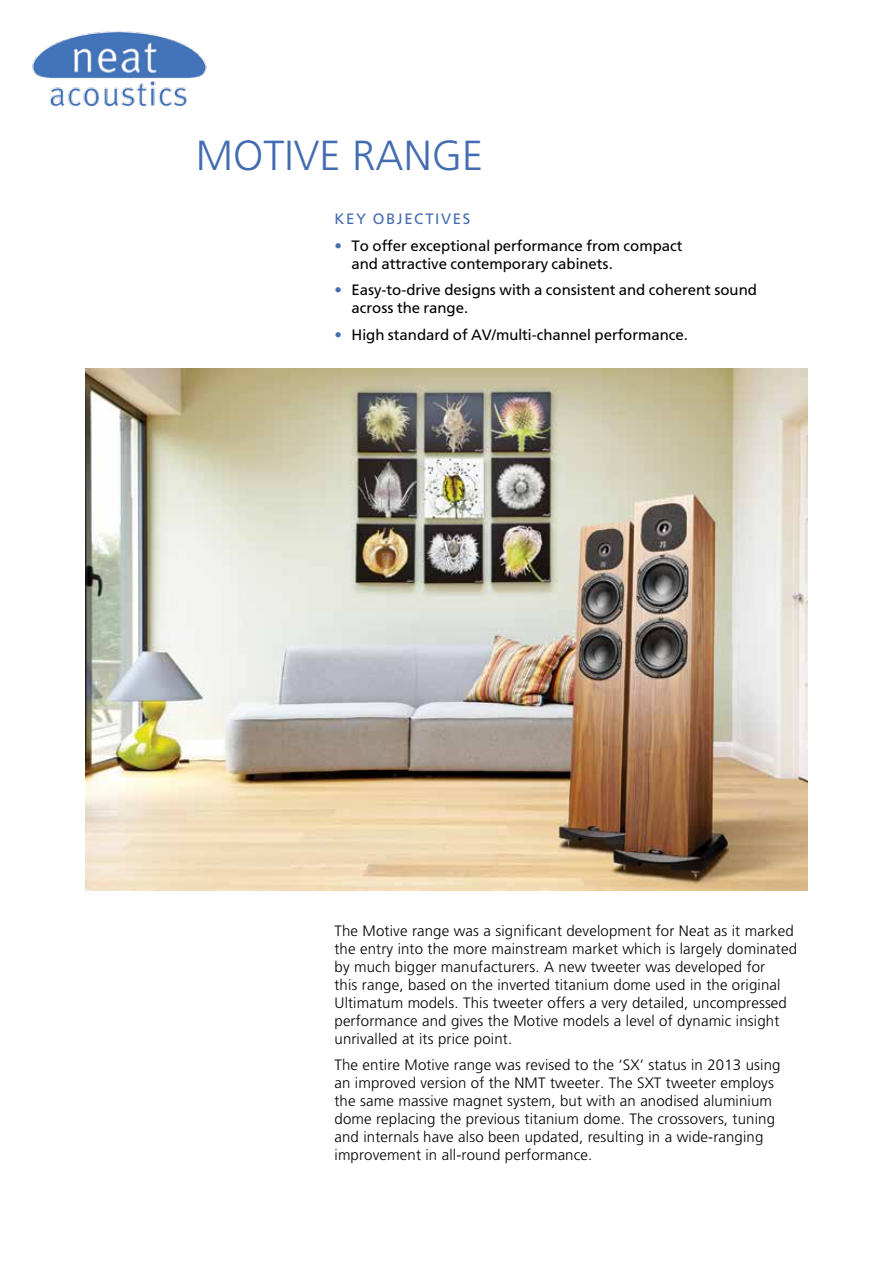
<style>
.page{position:relative;width:893px;height:1263px;background:#fff}
.page>*{position:absolute;margin:0;border:0;box-sizing:border-box;transform-origin:0 0}
.t1{font:300 42px "AG Foreigner";color:#446cb1}
.t2{font:300 15px/18px "AG Foreigner";letter-spacing:.01em;color:#000}
.t3{font:15px/18px "Free Set";color:#000}
.t4{font:15px "Free Set";letter-spacing:.11em;color:#446cb1}
.s1{color:#446cb1}
</style>
<div class="page">
<img style="left:85px;top:368px;width:723px;height:522px">
<img style="left:32px;top:31px;width:175px;height:76px">
<h1 class="t1" style="left:196px;top:133px;width:289px">MOTIVE RANGE</h1>
<p class="t4" style="left:335px;top:210px;width:137px">KEY OBJECTIVES</p>
<p class="t3" style="left:351px;top:236px;width:332px;text-indent:-17px"><span class="s1">•</span> To offer exceptional performance from compact and attractive contemporary cabinets.</p>
<p class="t3" style="left:351px;top:281px;width:407px;text-indent:-17px"><span class="s1">•</span> Easy-to-drive designs with a consistent and coherent sound across the range.</p>
<p class="t3" style="left:334px;top:325px;width:355px"><span class="s1">•</span> High standard of AV/multi-channel performance.</p>
<p class="t2" style="left:334px;top:922px;width:464px">The Motive range was a significant development for Neat as it marked the entry into the more mainstream market which is largely dominated by much bigger manufacturers. A new tweeter was developed for<br>this range, based on the inverted titanium dome used in the original Ultimatum models. This tweeter offers a very detailed, uncompressed performance and gives the Motive models a level of dynamic insight unrivalled at its price point.</p>
<p class="t2" style="left:334px;top:1056px;width:447px">The entire Motive range was revised to the ‘SX’ status in 2013 using an improved version of the NMT tweeter. The SXT tweeter employs the same massive magnet system, but with an anodised aluminium dome replacing the previous titanium dome. The crossovers, tuning and internals have also been updated, resulting in a wide-ranging improvement in all-round performance.</p>
</div>
